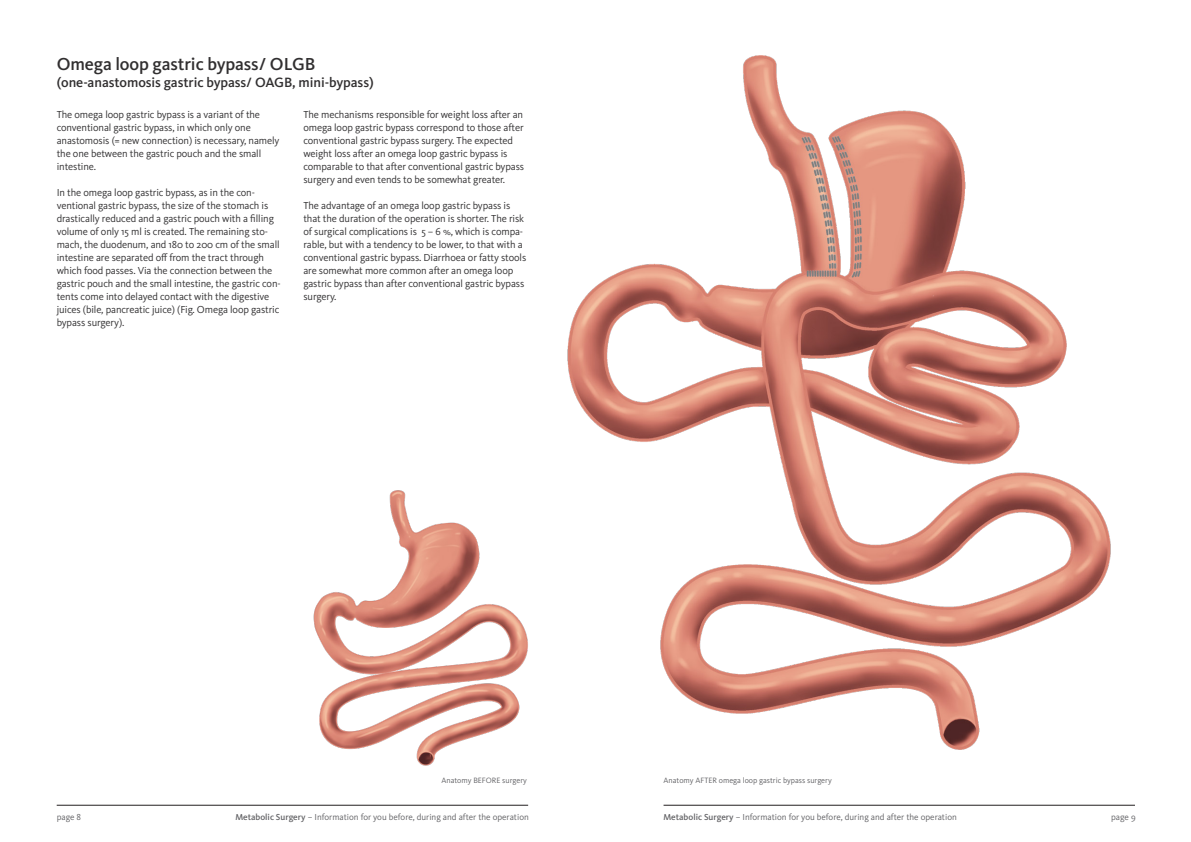
<style>
.page{position:relative;width:1191px;height:842px;background:#fff}
.page>*{position:absolute;margin:0;border:0;box-sizing:border-box;transform-origin:0 0}
.h2_spaltenspanne{font:500 18px "Kievit Pro";letter-spacing:-.005em;color:#312f30}
.h2_spaltenspanne-2{font:500 14px "Kievit Pro";letter-spacing:-.005em;color:#312f30}
.t1{font:10.5px/13px "Kievit Pro";letter-spacing:-.01em;color:#333233}
.t2{font:9px "Kievit Pro";color:#636366}
.abb{font:8px "Kievit Pro";color:#636366}
.s1{font-weight:500}
</style>
<div class="page">
<hr style="left:57px;top:805px;width:471px;height:1px;background:#231f20">
<hr style="left:663px;top:805px;width:472px;height:1px;background:#231f20">
<img style="left:567px;top:55px;width:544px;height:695px">
<img style="left:313px;top:483px;width:256px;height:283px">
<p class="h2_spaltenspanne" style="left:57px;top:54px;width:260px">Omega loop gastric bypass/ OLGB</p>
<p class="h2_spaltenspanne-2" style="left:57px;top:74px;width:318px">(one-anastomosis gastric bypass/ OAGB, mini-bypass)</p>
<p class="t1" style="left:57px;top:108px;width:224px">The omega loop gastric bypass is a variant of the conventional gastric bypass, in which only one anastomosis (= new connection) is necessary, namely the one between the gastric pouch and the small intestine.</p>
<p class="t1" style="left:57px;top:186px;width:225px">In the omega loop gastric bypass, as in the con&shy;ventional gastric bypass, the size of the stomach is drastically reduced and a gastric pouch with a filling volume of only 15 ml is created. The remaining sto&shy;mach, the duodenum, and 180 to 200 cm of the small intestine are separated off from the tract through which food passes. Via the connection between the gastric pouch and the small intestine, the gastric con&shy;tents come into delayed contact with the digestive juices (bile, pancreatic juice) (Fig. Omega loop gastric bypass surgery).</p>
<p class="t1" style="left:303px;top:108px;width:222px">The mechanisms responsible for weight loss after an omega loop gastric bypass correspond to those after conventional gastric bypass surgery. The expected weight loss after an omega loop gastric bypass is comparable to that after conventional gastric bypass surgery and even tends to be somewhat greater.</p>
<p class="t1" style="left:303px;top:199px;width:224px">The advantage of an omega loop gastric bypass is that the duration of the operation is shorter. The risk of surgical complications is 5 – 6 %, which is compa&shy;rable, but with a tendency to be lower, to that with a conventional gastric bypass. Diarrhoea or fatty stools are somewhat more common after an omega loop gastric bypass than after conventional gastric bypass surgery.</p>
<p class="abb" style="left:441px;top:775px;width:87px">Anatomy BEFORE surgery</p>
<p class="abb" style="left:663px;top:775px;width:170px">Anatomy AFTER omega loop gastric bypass surgery</p>
<p class="t2" style="left:57px;top:811px;width:26px">page 8</p>
<p class="t2" style="left:235px;top:811px;width:295px"><span class="s1">Metabolic Surgery</span> – Information for you before, during and after the operation</p>
<p class="t2" style="left:663px;top:811px;width:295px"><span class="s1">Metabolic Surgery</span> – Information for you before, during and after the operation</p>
<p class="t2" style="left:1111px;top:811px;width:26px">page 9</p>
</div>
